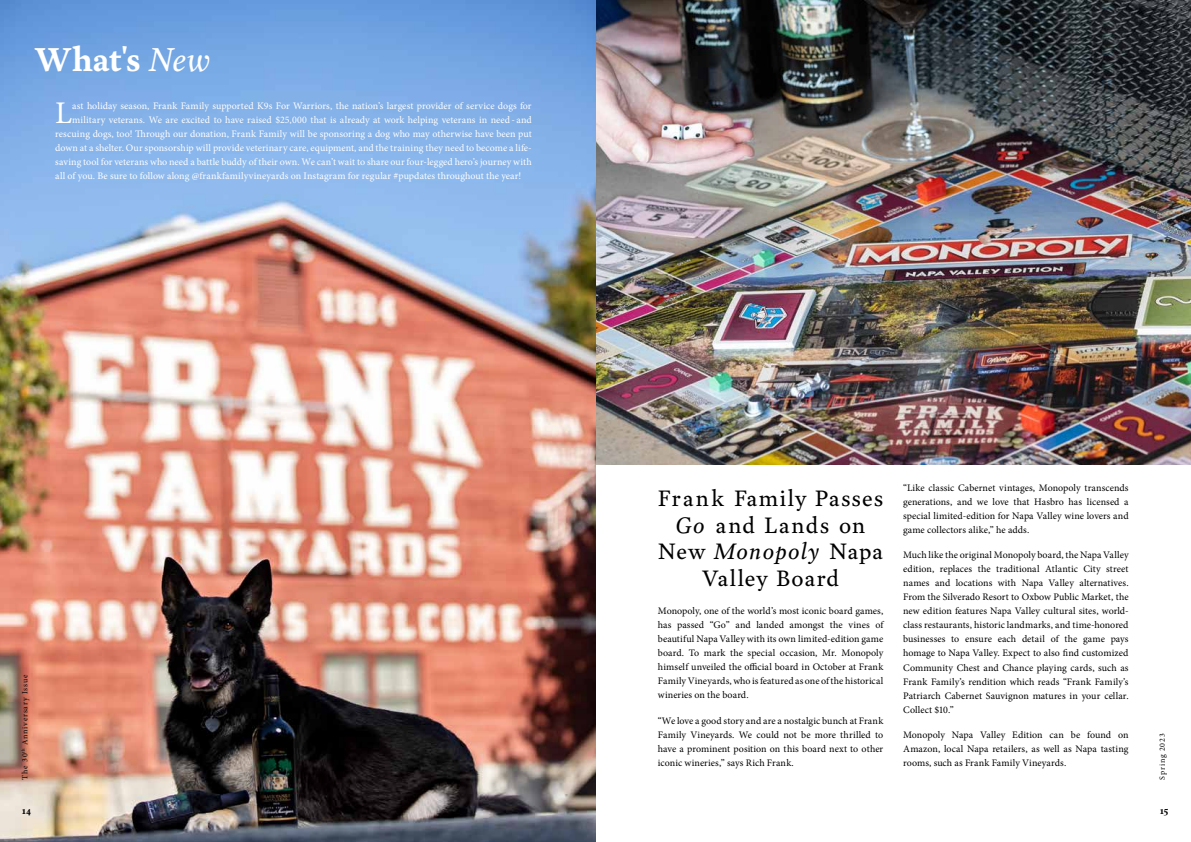
<style>
.page{position:relative;width:1191px;height:842px;background:#fff}
.page>*{position:absolute;margin:0;border:0;box-sizing:border-box;transform-origin:0 0}
.t1{font:700 32.6px "Garvis Pro";color:#fff}
.t2{font:31.5px "Minion Pro";color:#fff}
.t3{font:22px/26.4px "Garvis Pro";letter-spacing:.06em;color:#000;text-align:center}
.t4{font:10px/14px "Minion Pro";letter-spacing:.005em;color:#000;text-align:justify}
.t5{font:10px "Minion Pro";letter-spacing:.005em;color:#fff}
.t6{font:700 9px "Garvis Pro";color:#000}
.t7{font:8px "Minion Pro";letter-spacing:.1em;color:#000}
.s1{font-weight:400;font-style:italic}
.s2{font-style:italic}
</style>
<div class="page">
<img style="left:595px;top:0;width:596px;height:465px">
<img style="left:0;top:0;width:595px;height:842px">
<h1 class="t1" style="left:35px;top:36px;width:177px">What's <span class="s1">New</span></h1>
<h2 class="t2" style="left:55px;top:92px;width:18px">L</h2>
<p class="t5" style="left:72px;top:99px;width:461px">ast holiday season, Frank Family supported K9s For Warriors, the nation’s largest provider of service dogs for</p>
<p class="t5" style="left:72px;top:113px;width:461px">military veterans. We are excited to have raised $25,000 that is already at work helping veterans in need- and</p>
<p class="t5" style="left:55px;top:127px;width:478px">rescuing dogs, too! Through our donation, Frank Family will be sponsoring a dog who may otherwise have been put</p>
<p class="t5" style="left:55px;top:141px;width:478px">down at a shelter. Our sponsorship will provide veterinary care, equipment, and the training they need to become a life-</p>
<p class="t5" style="left:55px;top:155px;width:478px">saving tool for veterans who need a battle buddy of their own. We can’t wait to share our four-legged hero’s journey with</p>
<p class="t5" style="left:55px;top:169px;width:467px">all of you. Be sure to follow along @frankfamilyvineyards on Instagram for regular #pupdates throughout the year!</p>
<p class="t7" style="left:19px;top:780px;width:106px;rotate:-90deg">The 30<sup>th</sup> Anniversary Issue</p>
<h3 class="t3" style="left:658px;top:485px;width:227px">Frank Family Passes<br><span class="s2">Go</span> and Lands on<br>New <span class="s2">Monopoly</span> Napa<br>Valley Board</h3>
<p class="t4" style="left:903px;top:481px;width:227px">“Like classic Cabernet vintages, Monopoly transcends generations, and we love that Hasbro has licensed a special limited-edition for Napa Valley wine lovers and game collectors alike,” he adds.</p>
<p class="t4" style="left:903px;top:548px;width:227px">Much like the original Monopoly board, the Napa Valley edition, replaces the traditional Atlantic City street names and locations with Napa Valley alternatives.<br>From the Silverado Resort to Oxbow Public Market, the new edition features Napa Valley cultural sites, world&shy;class restaurants, historic landmarks, and time-honored businesses to ensure each detail of the game pays homage to Napa Valley. Expect to also find customized Community Chest and Chance playing cards, such as Frank Family’s rendition which reads “Frank Family’s Patriarch Cabernet Sauvignon matures in your cellar.<br>Collect $10.”</p>
<p class="t4" style="left:903px;top:728px;width:227px">Monopoly Napa Valley Edition can be found on Amazon, local Napa retailers, as well as Napa tasting rooms, such as Frank Family Vineyards.</p>
<p class="t4" style="left:658px;top:604px;width:227px">Monopoly, one of the world’s most iconic board games, has passed “Go” and landed amongst the vines of beautiful Napa Valley with its own limited-edition game board. To mark the special occasion, Mr. Monopoly himself unveiled the official board in October at Frank Family Vineyards, who is featured as one of the historical wineries on the board.</p>
<p class="t4" style="left:658px;top:713px;width:227px">“We love a good story and are a nostalgic bunch at Frank Family Vineyards. We could not be more thrilled to have a prominent position on this board next to other iconic wineries,” says Rich Frank.</p>
<p class="t7" style="left:1157px;top:780px;width:48px;rotate:-90deg">Spring 2023</p>
<p class="t6" style="left:22px;top:804px;width:10px">14</p>
<p class="t6" style="left:1160px;top:804px;width:10px">15</p>
</div>
